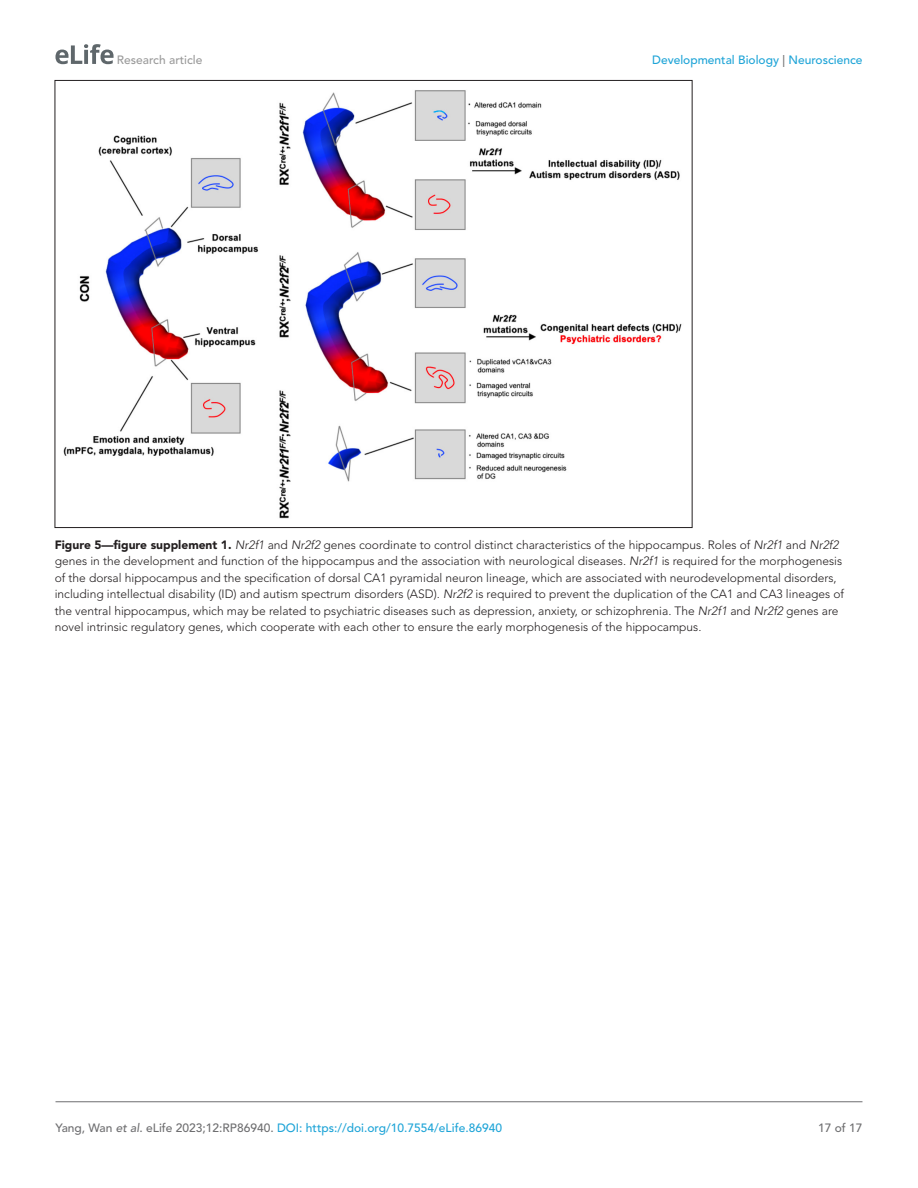
<style>
.page{position:relative;width:918px;height:1188px;background:#fff}
.page>*{position:absolute;margin:0;border:0;box-sizing:border-box;transform-origin:0 0}
.t1{font:300 12px/16.5px "Avenir LT Std";color:#231f20}
.t2{font:500 12px "Avenir LT Std";color:#1ea4d7}
.t3{font:500 12px "Avenir LT Std";color:#9a9a9a}
.t4{font:500 12px "Avenir LT Std";color:#6e6e70}
.s1{color:#6e6e70}
.s2{font-weight:900}
.s3{font-style:italic}
.s4{font-style:italic;color:#6e6e70}
</style>
<div class="page">
<svg style="left:55px;top:44px;width:59px;height:20px"></svg>
<hr style="left:56px;top:1101px;width:806px;height:1px;background:#6e6e70">
<img style="left:64px;top:90px;width:618px;height:429px">
<p class="t3" style="left:117px;top:53px;width:87px">Research article</p>
<p class="t2" style="left:652px;top:53px;width:212px">Developmental Biology <span class="s1">|</span> Neuroscience</p>
<p class="t1" style="left:55px;top:536px;width:791px"><span class="s2">Figure 5—figure supplement 1.</span> <span class="s3">Nr2f1</span> and <span class="s3">Nr2f2</span> genes coordinate to control distinct characteristics of the hippocampus. Roles of <span class="s3">Nr2f1</span> and <span class="s3">Nr2f2 </span>genes in the development and function of the hippocampus and the association with neurological diseases. <span class="s3">Nr2f1</span> is required for the morphogenesis of the dorsal hippocampus and the specification of dorsal CA1 pyramidal neuron lineage, which are associated with neurodevelopmental disorders, including intellectual disability (ID) and autism spectrum disorders (ASD). <span class="s3">Nr2f2</span> is required to prevent the duplication of the CA1 and CA3 lineages of the ventral hippocampus, which may be related to psychiatric diseases such as depression, anxiety, or schizophrenia. The <span class="s3">Nr2f1</span> and <span class="s3">Nr2f2</span> genes are novel intrinsic regulatory genes, which cooperate with each other to ensure the early morphogenesis of the hippocampus.</p>
<p class="t2" style="left:56px;top:1121px;width:448px"><span class="s1">Yang, Wan</span> <span class="s4">et al</span><span class="s1">. eLife 2023;12:RP86940.</span> DOI: https://doi.org/10.7554/eLife.86940</p>
<p class="t4" style="left:818px;top:1121px;width:46px">17 of 17</p>
</div>
